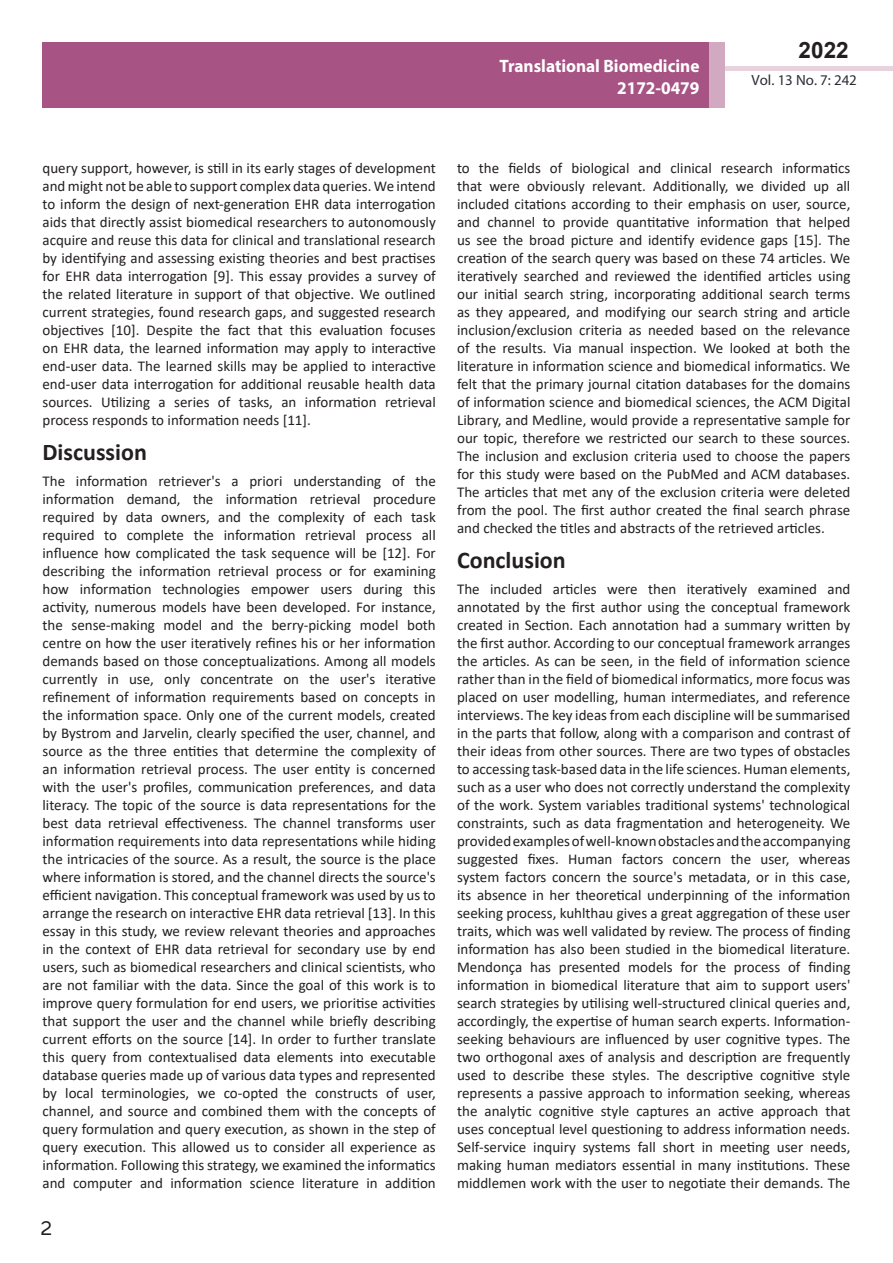
<style>
.page{position:relative;width:893px;height:1263px;background:#fff}
.page>*{position:absolute;margin:0;border:0;box-sizing:border-box;transform-origin:0 0}
.t1{font:25.5px "Tunga";color:#231f20}
.side-heading{font:700 24px "Calibri";color:#231f20}
.t2{font:700 22.5px "Arial";color:#231f20}
.t3{font:700 18px/21.6px "Myriad Pro";color:#fff;text-align:right;scale:.96 1}
.body_text{font:15px/18px "Calibri";color:#231f20;text-align:justify}
.t4{font:14.85px "Myriad Pro";color:#2c2e35}
</style>
<div class="page">
<div style="left:722px;top:66px;width:171px;height:5px;background:#e7d2de"></div>
<div style="left:43px;top:42px;width:682px;height:66px;background:#a75484"></div>
<div style="left:710px;top:42px;width:15px;height:66px;background:#d1a9c1"></div>
<p class="t3" style="left:500px;top:55px;width:210px">Translational Biomedicine<br>2172-0479</p>
<h3 class="t2" style="left:799px;top:35px;width:52px">2022</h3>
<p class="t4" style="left:752px;top:71px;width:107px">Vol. 13 No. 7: 242</p>
<p class="body_text" style="left:43px;top:158px;width:395px">query support, however, is still in its early stages of development and might not be able to support complex data queries. We intend to inform the design of next-generation EHR data interrogation aids that directly assist biomedical researchers to autonomously acquire and reuse this data for clinical and translational research by identifying and assessing existing theories and best practises for EHR data interrogation [9]. This essay provides a survey of the related literature in support of that objective. We outlined current strategies, found research gaps, and suggested research objectives [10]. Despite the fact that this evaluation focuses on EHR data, the learned information may apply to interactive end-user data. The learned skills may be applied to interactive end-user data interrogation for additional reusable health data sources. Utilizing a series of tasks, an information retrieval process responds to information needs [11].</p>
<p class="side-heading" style="left:43px;top:435px;width:106px">Discussion</p>
<p class="body_text" style="left:43px;top:472px;width:395px">The information retriever's a priori understanding of the information demand, the information retrieval procedure required by data owners, and the complexity of each task required to complete the information retrieval process all influence how complicated the task sequence will be [12]. For describing the information retrieval process or for examining how information technologies empower users during this activity, numerous models have been developed. For instance, the sense-making model and the berry-picking model both centre on how the user iteratively refines his or her information demands based on those conceptualizations. Among all models currently in use, only concentrate on the user's iterative refinement of information requirements based on concepts in the information space. Only one of the current models, created by Bystrom and Jarvelin, clearly specified the user, channel, and source as the three entities that determine the complexity of an information retrieval process. The user entity is concerned with the user's profiles, communication preferences, and data literacy. The topic of the source is data representations for the best data retrieval effectiveness. The channel transforms user information requirements into data representations while hiding the intricacies of the source. As a result, the source is the place where information is stored, and the channel directs the source's efficient navigation. This conceptual framework was used by us to arrange the research on interactive EHR data retrieval [13]. In this essay in this study, we review relevant theories and approaches in the context of EHR data retrieval for secondary use by end users, such as biomedical researchers and clinical scientists, who are not familiar with the data. Since the goal of this work is to improve query formulation for end users, we prioritise activities that support the user and the channel while briefly describing current efforts on the source [14]. In order to further translate this query from contextualised data elements into executable database queries made up of various data types and represented by local terminologies, we co-opted the constructs of user, channel, and source and combined them with the concepts of query formulation and query execution, as shown in the step of query execution. This allowed us to consider all experience as information. Following this strategy, we examined the informatics and computer and information science literature in addition</p>
<h1 class="t1" style="left:41px;top:1211px;width:13px">2</h1>
<p class="body_text" style="left:457px;top:158px;width:395px">to the fields of biological and clinical research informatics that were obviously relevant. Additionally, we divided up all included citations according to their emphasis on user, source, and channel to provide quantitative information that helped us see the broad picture and identify evidence gaps [15]. The creation of the search query was based on these 74 articles. We iteratively searched and reviewed the identified articles using our initial search string, incorporating additional search terms as they appeared, and modifying our search string and article inclusion/exclusion criteria as needed based on the relevance of the results. Via manual inspection. We looked at both the literature in information science and biomedical informatics. We felt that the primary journal citation databases for the domains of information science and biomedical sciences, the ACM Digital Library, and Medline, would provide a representative sample for our topic, therefore we restricted our search to these sources.<br>The inclusion and exclusion criteria used to choose the papers for this study were based on the PubMed and ACM databases.<br>The articles that met any of the exclusion criteria were deleted from the pool. The first author created the final search phrase and checked the titles and abstracts of the retrieved articles.</p>
<p class="side-heading" style="left:457px;top:543px;width:110px">Conclusion</p>
<p class="body_text" style="left:457px;top:580px;width:395px">The included articles were then iteratively examined and annotated by the first author using the conceptual framework created in Section. Each annotation had a summary written by the first author. According to our conceptual framework arranges the articles. As can be seen, in the field of information science rather than in the field of biomedical informatics, more focus was placed on user modelling, human intermediates, and reference interviews. The key ideas from each discipline will be summarised in the parts that follow, along with a comparison and contrast of their ideas from other sources. There are two types of obstacles to accessing task-based data in the life sciences. Human elements, such as a user who does not correctly understand the complexity of the work. System variables traditional systems' technological constraints, such as data fragmentation and heterogeneity. We provided examples of well-known obstacles and the accompanying suggested fixes. Human factors concern the user, whereas system factors concern the source's metadata, or in this case, its absence in her theoretical underpinning of the information seeking process, kuhlthau gives a great aggregation of these user traits, which was well validated by review. The process of finding information has also been studied in the biomedical literature.<br>Mendonça has presented models for the process of finding information in biomedical literature that aim to support users' search strategies by utilising well-structured clinical queries and, accordingly, the expertise of human search experts. Information&shy;seeking behaviours are influenced by user cognitive types. The two orthogonal axes of analysis and description are frequently used to describe these styles. The descriptive cognitive style represents a passive approach to information seeking, whereas the analytic cognitive style captures an active approach that uses conceptual level questioning to address information needs.<br>Self-service inquiry systems fall short in meeting user needs, making human mediators essential in many institutions. These middlemen work with the user to negotiate their demands. The</p>
</div>
